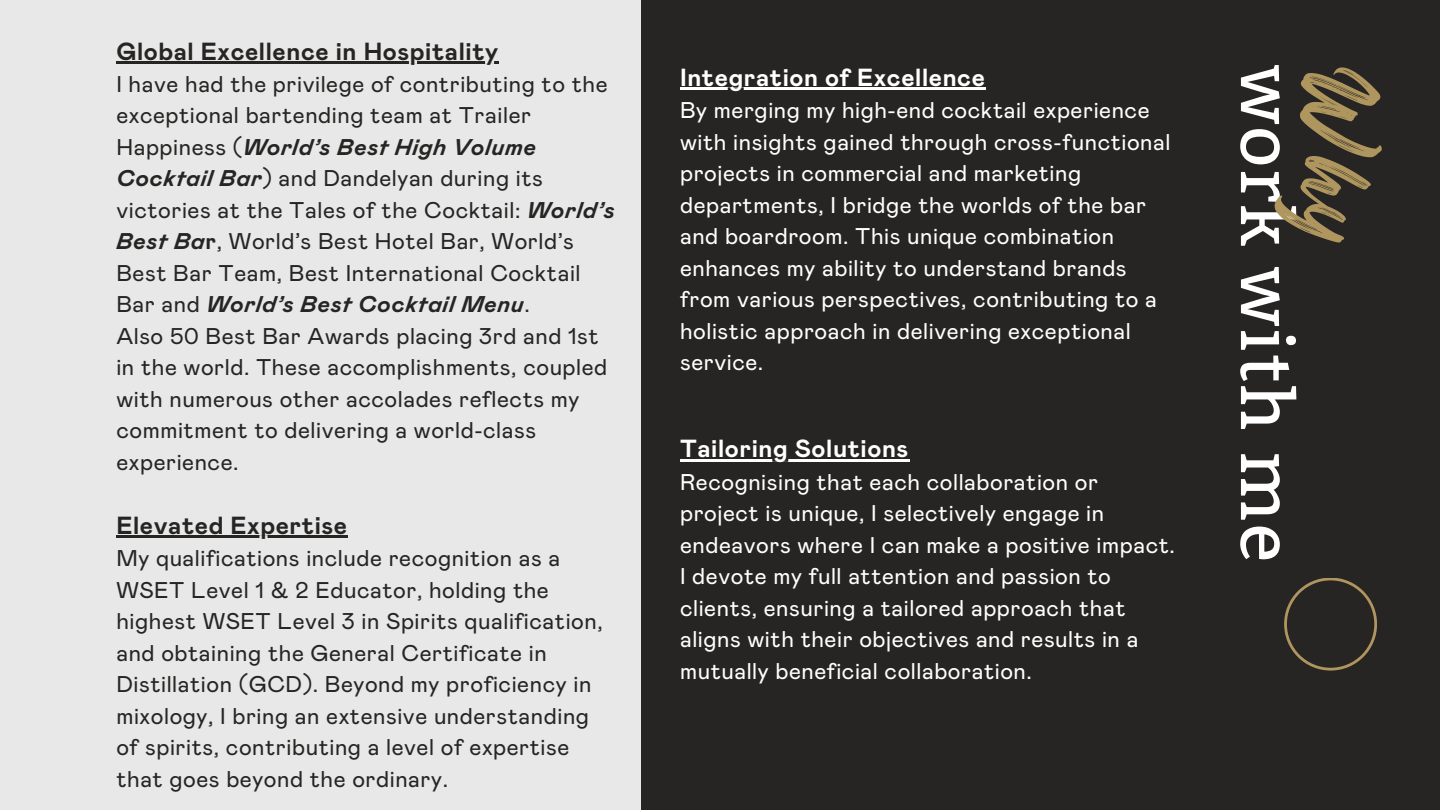
<style>
.page{position:relative;width:1440px;height:810px;background:#262524}
.page>*{position:absolute;margin:0;border:0;box-sizing:border-box;transform-origin:0 0}
.t1{font:88px "Regular Brush";color:#af965e}
.t2{font:72px "Bitter";letter-spacing:.025em;color:#fff}
.t3{font:700 24.8px "Mabry Pro";letter-spacing:.025em;color:#262524}
.t4{font:700 24.8px "Mabry Pro";letter-spacing:.025em;color:#fff}
.t5{font:22.8px/31.5px "Mabry Pro";letter-spacing:.025em;color:#262524}
.t6{font:22.8px/31.5px "Mabry Pro";letter-spacing:.025em;color:#fff}
.s1{font-weight:700;font-style:italic}
.s2{font-weight:700}
</style>
<div class="page">
<div style="left:0;top:0;width:641px;height:810px;background:#e8e8e8"></div>
<hr style="left:116px;top:61px;width:383px;height:2px;background:#262524">
<hr style="left:116px;top:536px;width:232px;height:2px;background:#262524">
<hr style="left:680px;top:88px;width:306px;height:2px;background:#fff">
<hr style="left:680px;top:459px;width:229px;height:2px;background:#fff">
<svg style="left:1284px;top:578px;width:93px;height:93px"></svg>
<p class="t3" style="left:116px;top:40px;width:384px">Global Excellence in Hospitality</p>
<p class="t5" style="left:116px;top:69px;width:500px">I have had the privilege of contributing to the exceptional bartending team at Trailer Happiness (<span class="s1">World’s Best High Volume Cocktail Bar</span>) and Dandelyan during its victories at the Tales of the Cocktail: <span class="s1">World’s Best Ba</span><span class="s2">r</span>, World’s Best Hotel Bar, World’s Best Bar Team, Best International Cocktail Bar and <span class="s1">World’s Best Cocktail Menu</span>.</p>
<p class="t5" style="left:116px;top:321px;width:492px">Also 50 Best Bar Awards placing 3rd and 1st in the world. These accomplishments, coupled with numerous other accolades reflects my commitment to delivering a world-class experience.</p>
<p class="t3" style="left:116px;top:514px;width:232px">Elevated Expertise</p>
<p class="t5" style="left:116px;top:544px;width:488px">My qualifications include recognition as a WSET Level 1 &amp; 2 Educator, holding the highest WSET Level 3 in Spirits qualification, and obtaining the General Certificate in Distillation (GCD). Beyond my proficiency in mixology, I bring an extensive understanding of spirits, contributing a level of expertise that goes beyond the ordinary.</p>
<p class="t4" style="left:680px;top:67px;width:306px">Integration of Excellence</p>
<h2 class="t6" style="left:680px;top:96px;width:492px">By merging my high-end cocktail experience with insights gained through cross-functional projects in commercial and marketing departments, I bridge the worlds of the bar and boardroom. This unique combination enhances my ability to understand brands from various perspectives, contributing to a holistic approach in delivering exceptional service.</h2>
<h1 class="t4" style="left:680px;top:438px;width:230px">Tailoring Solutions</h1>
<h3 class="t6" style="left:680px;top:467px;width:496px">Recognising that each collaboration or project is unique, I selectively engage in endeavors where I can make a positive impact.<br>I devote my full attention and passion to clients, ensuring a tailored approach that aligns with their objectives and results in a mutually beneficial collaboration.</h3>
<p class="t2" style="left:1308px;top:65px;width:499px;rotate:90deg">work with me</p>
<p class="t1" style="left:1406px;top:65px;width:193px;rotate:90deg">Why</p>
</div>
